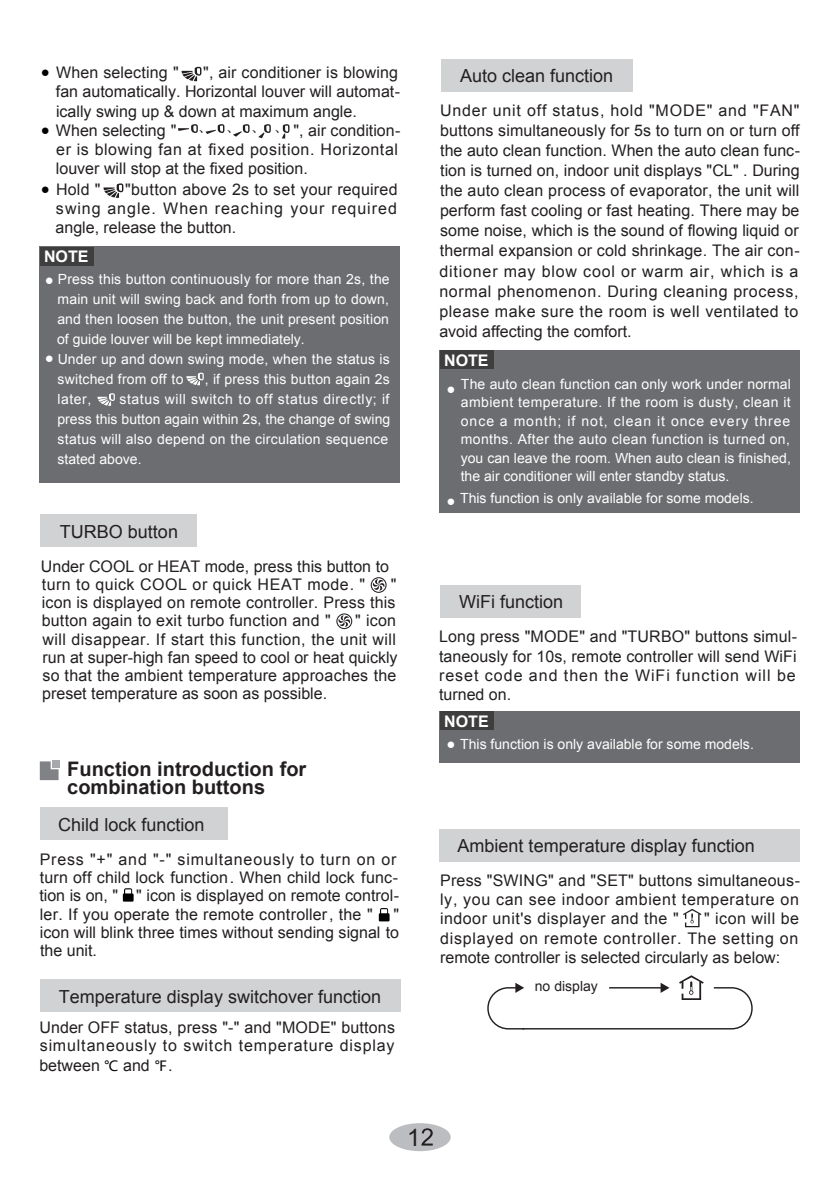
<style>
.page{position:relative;width:840px;height:1191px;background:#fff}
.page>*{position:absolute;margin:0;border:0;box-sizing:border-box;transform-origin:0 0}
.t1{font:24px "Arial";color:#231f20}
.t2{font:700 20px/18px "Arial";color:#231f20}
.t3{font:18px "Arial";color:#231f20}
.t4{font:16px/20px "Arial";letter-spacing:.01em;color:#231f20;text-align:justify}
.t5{font:16px/18px "Arial";letter-spacing:.045em;color:#231f20}
.t6{font:16px "Arial";letter-spacing:.035em;color:#231f20}
.t7{font:16px "Arial";letter-spacing:.06em;color:#231f20}
.t8{font:700 16px "Arial";color:#fff}
.t9{font:15px "Arial";color:#fff}
.t10{font:14px/20px "Arial";letter-spacing:.005em;color:#fff;text-align:justify}
.t11{font:14px "Arial";color:#231f20}
.s1{font-size:15px;color:#000}
.s2{font-family:"Adobe Song Std";font-weight:300;font-size:14px}
.s3{font-size:15px}
.s4{font-family:"Microsoft Ya Hei";font-size:14px;color:#000}
</style>
<div class="page">
<div style="left:389px;top:1123px;width:61px;height:28px;background:#bcbdc0;border-radius:50%"></div>
<svg style="left:40px;top:761px;width:18px;height:19px"></svg>
<svg style="left:421px;top:1128px;width:11px;height:17px"></svg>
<div style="left:52px;top:759px;width:8px;height:8px;background:#a8a9ad"></div>
<div style="left:40px;top:808px;width:187px;height:32px;background:#d1d2d4"></div>
<svg style="left:123px;top:888px;width:10px;height:13px"></svg>
<div style="left:40px;top:247px;width:359px;height:236px;background:#6c6d70"></div>
<svg style="left:186px;top:373px;width:18px;height:12px"></svg>
<svg style="left:97px;top:393px;width:18px;height:13px"></svg>
<div style="left:40px;top:247px;width:53px;height:18px;background:#3e3e3f"></div>
<svg style="left:378px;top:908px;width:11px;height:13px"></svg>
<div style="left:40px;top:979px;width:360px;height:32px;background:#d1d2d4"></div>
<div style="left:440px;top:59px;width:192px;height:32px;background:#d1d2d4"></div>
<div style="left:439px;top:350px;width:360px;height:163px;background:#6c6d70"></div>
<div style="left:439px;top:350px;width:54px;height:19px;background:#3e3e3f"></div>
<div style="left:440px;top:585px;width:141px;height:32px;background:#d1d2d4"></div>
<div style="left:439px;top:711px;width:360px;height:52px;background:#6c6d70"></div>
<div style="left:439px;top:711px;width:54px;height:19px;background:#3e3e3f"></div>
<div style="left:439px;top:829px;width:359px;height:32px;background:#d1d2d4"></div>
<svg style="left:487px;top:975px;width:266px;height:55px"></svg>
<svg style="left:683px;top:908px;width:18px;height:19px"></svg>
<div style="left:40px;top:514px;width:156px;height:32px;background:#d1d2d4"></div>
<svg style="left:370px;top:577px;width:16px;height:16px"></svg>
<svg style="left:336px;top:613px;width:16px;height:16px"></svg>
<svg style="left:181px;top:67px;width:20px;height:14px"></svg>
<svg style="left:178px;top:124px;width:20px;height:9px"></svg>
<svg style="left:205px;top:124px;width:19px;height:10px"></svg>
<svg style="left:233px;top:124px;width:16px;height:13px"></svg>
<svg style="left:258px;top:124px;width:13px;height:14px"></svg>
<svg style="left:282px;top:124px;width:7px;height:14px"></svg>
<svg style="left:103px;top:183px;width:20px;height:15px"></svg>
<p class="t4" style="left:41px;top:62px;width:139px"><span class="s1">●</span> When selecting "</p>
<p class="t4" style="left:203px;top:62px;width:196px">", air conditioner is blowing</p>
<p class="t4" style="left:56px;top:81px;width:345px">fan automatically. Horizontal louver will automat-</p>
<p class="t4" style="left:56px;top:101px;width:302px">ically swing up &amp; down at maximum angle.</p>
<p class="t4" style="left:198px;top:120px;width:203px"><span class="s2">、 、 、 、</span> ", air condition-</p>
<p class="t6" style="left:56px;top:139px;width:343px">er is blowing fan at fixed position. Horizontal</p>
<p class="t4" style="left:56px;top:159px;width:253px">louver will stop at the fixed position.</p>
<p class="t4" style="left:125px;top:179px;width:274px">"button above 2s to set your required</p>
<p class="t7" style="left:56px;top:198px;width:342px">swing angle. When reaching your required</p>
<p class="t4" style="left:55px;top:218px;width:182px">angle, release the button.</p>
<p class="t4" style="left:41px;top:120px;width:137px"><span class="s1">●</span> When selecting "</p>
<p class="t4" style="left:41px;top:179px;width:61px"><span class="s1">●</span> Hold "</p>
<p class="t8" style="left:44px;top:246px;width:46px">NOTE</p>
<p class="t10" style="left:45px;top:269px;width:346px"><span class="s3">●</span> Press this button continuously for more than 2s, the</p>
<p class="t10" style="left:57px;top:289px;width:333px">main unit will swing back and forth from up to down, and then loosen the button, the unit present position of guide louver will be kept immediately.</p>
<p class="t10" style="left:58px;top:369px;width:127px">switched from off to</p>
<p class="t10" style="left:205px;top:369px;width:186px">, if press this button again 2s</p>
<p class="t10" style="left:57px;top:389px;width:35px">later,</p>
<p class="t10" style="left:45px;top:349px;width:346px"><span class="s3">●</span> Under up and down swing mode, when the status is</p>
<p class="t10" style="left:57px;top:389px;width:334px;text-align:left;text-indent:62px">status will switch to off status directly; if press this button again within 2s, the change of swing status will also depend on the circulation sequence stated above.</p>
<p class="t3" style="left:60px;top:519px;width:120px">TURBO button</p>
<p class="t4" style="left:41px;top:557px;width:349px;line-height:18.4px">Under COOL or HEAT mode, press this button to turn to quick COOL or quick HEAT mode. "</p>
<p class="t4" style="left:42px;top:576px;width:356px;line-height:18px;text-indent:349px">" icon is displayed on remote controller. Press this button again to exit turbo function and "</p>
<p class="t4" style="left:42px;top:612px;width:357px;line-height:18.2px;text-indent:313px">" icon will disappear. If start this function, the unit will run at super-high fan speed to cool or heat quickly so that the ambient temperature approaches the preset temperature as soon as possible.</p>
<p class="t2" style="left:67px;top:761px;width:240px">Function introduction for combination buttons</p>
<p class="t3" style="left:58px;top:813px;width:148px">Child lock function</p>
<p class="t4" style="left:39px;top:850px;width:361px;line-height:18.4px;text-align:left">Press "+" and "-" simultaneously to turn on or turn off child lock function. When child lock func&shy;tion is on, " " icon is displayed on remote control&shy;ler. If you operate the remote controller, the "</p>
<p class="t4" style="left:40px;top:905px;width:361px;line-height:18px;text-indent:353px">" icon will blink three times without sending signal to the unit.</p>
<p class="t3" style="left:59px;top:984px;width:324px">Temperature display switchover function</p>
<p class="t5" style="left:40px;top:1018px;width:356px">Under OFF status, press "-" and "MODE" buttons simultaneously to switch temperature display</p>
<p class="t4" style="left:39px;top:1055px;width:135px">between <span class="s4">℃</span> and <span class="s4">℉</span>.</p>
<h1 class="t1" style="left:407px;top:1121px;width:15px">1</h1>
<p class="t3" style="left:460px;top:64px;width:155px">Auto clean function</p>
<p class="t4" style="left:439px;top:100px;width:362px">Under unit off status, hold "MODE" and "FAN" buttons simultaneously for 5s to turn on or turn off the auto clean function. When the auto clean func&shy;tion is turned on, indoor unit displays "CL" . During the auto clean process of evaporator, the unit will perform fast cooling or fast heating. There may be some noise, which is the sound of flowing liquid or thermal expansion or cold shrinkage. The air con&shy;ditioner may blow cool or warm air, which is a normal phenomenon. During cleaning process, please make sure the room is well ventilated to avoid affecting the comfort.</p>
<p class="t8" style="left:444px;top:349px;width:46px">NOTE</p>
<p class="t10" style="left:460px;top:375px;width:331px;line-height:18.4px">The auto clean function can only work under normal ambient temperature. If the room is dusty, clean it once a month; if not, clean it once every three months. After the auto clean function is turned on, you can leave the room. When auto clean is finished, the air conditioner will enter standby status.</p>
<p class="t9" style="left:446px;top:379px;width:11px">●</p>
<p class="t10" style="left:446px;top:488px;width:309px"><span class="s3">●</span> This function is only available for some models.</p>
<p class="t3" style="left:458px;top:590px;width:106px">WiFi function</p>
<p class="t4" style="left:439px;top:627px;width:359px;line-height:19.2px">Long press "MODE" and "TURBO" buttons simul&shy;taneously for 10s, remote controller will send WiFi reset code and then the WiFi function will be turned on.</p>
<p class="t8" style="left:444px;top:710px;width:46px">NOTE</p>
<p class="t10" style="left:446px;top:734px;width:309px"><span class="s3">●</span> This function is only available for some models.</p>
<p class="t3" style="left:457px;top:834px;width:299px">Ambient temperature display function</p>
<p class="t4" style="left:440px;top:871px;width:361px;line-height:19.2px">Press "SWING" and "SET" buttons simultaneous&shy;ly, you can see indoor ambient temperature on indoor unit's displayer and the "</p>
<p class="t4" style="left:440px;top:909px;width:360px;line-height:19.2px;text-indent:264px">" icon will be displayed on remote controller. The setting on remote controller is selected circularly as below:</p>
<p class="t11" style="left:534px;top:977px;width:65px">no display</p>
</div>
